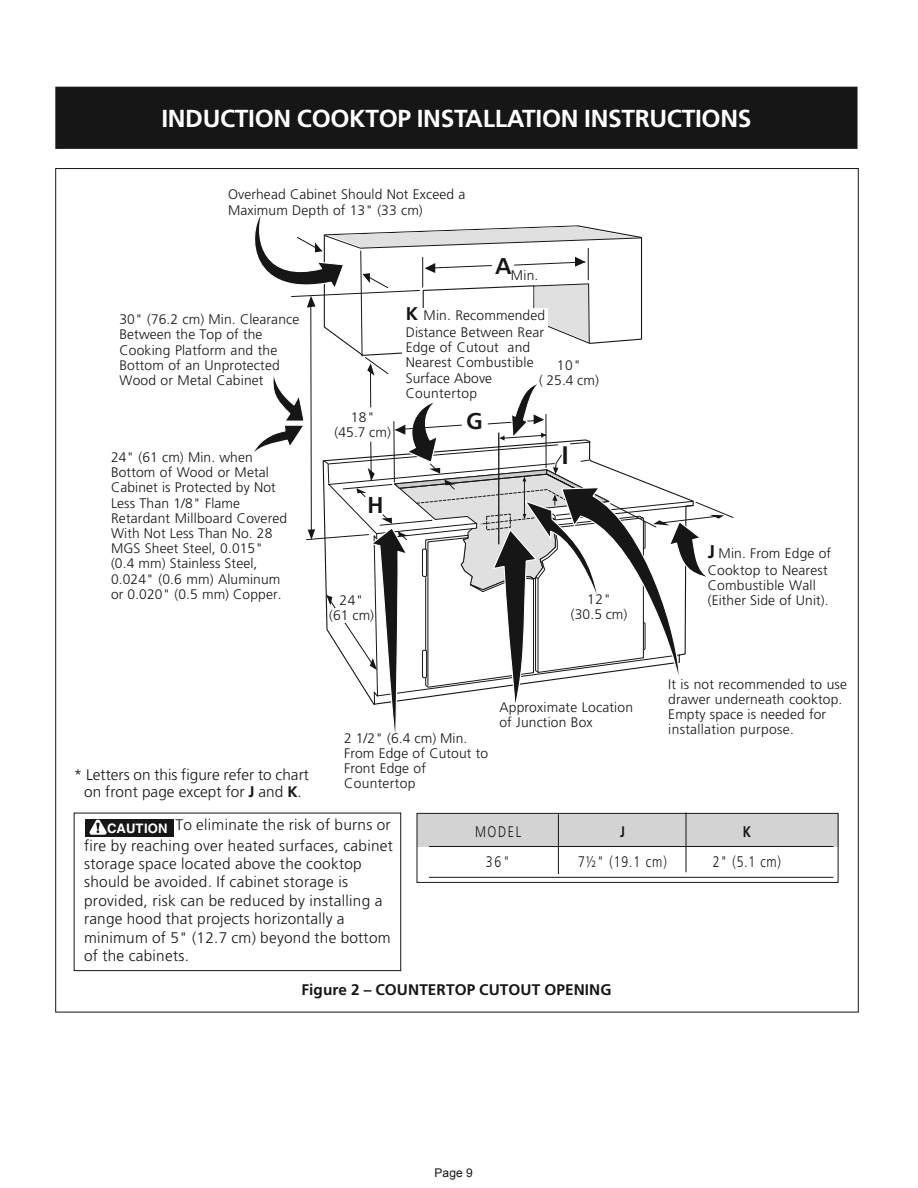
<style>
.page{position:relative;width:918px;height:1188px;background:#fff}
.page>*{position:absolute;margin:0;border:0;box-sizing:border-box;transform-origin:0 0}
.t1{font:700 25.35px "Humnst 777 BT";color:#161616}
.t2{font:700 24.6px "Frutiger";letter-spacing:-.015em;color:#fff}
.t3{font:700 22.95px "Humnst 777 BT";color:#161616}
.t4{font:300 15.3px/18.5px "Frutiger";letter-spacing:.02em;color:#161616;text-align:right}
.t5{font:300 15.3px/17px "Frutiger";color:#161616;text-align:center}
.t6{font:700 15.3px "Frutiger";letter-spacing:.005em;color:#161616}
.t7{font:300 15.3px "Frutiger";letter-spacing:.02em;color:#161616;scale:.8 1}
.t8{font:700 15.3px "Frutiger";letter-spacing:.005em;color:#161616;scale:.8 1}
.t9{font:300 13.8px/15.1px "Frutiger";letter-spacing:.01em;color:#161616}
.t10{font:12px "Arial";color:#161616}
.s1{font-weight:700;font-size:18.45px}
.s2{font-weight:700}
</style>
<div class="page">
<div style="left:56px;top:87px;width:801px;height:61px;background:#161616"></div>
<div style="left:55px;top:87px;width:803px;height:62px;border:1px solid #161616"></div>
<svg style="left:254px;top:215px;width:470px;height:521px"></svg>
<div style="left:85px;top:819px;width:89px;height:17px;background:#161616"></div>
<svg style="left:89px;top:819px;width:18px;height:16px"></svg>
<div style="left:74px;top:813px;width:327px;height:158px;border:1px solid #161616"></div>
<div style="left:417px;top:814px;width:421px;height:32px;background:#d3d3d3"></div>
<hr style="left:429px;top:846px;width:404px;height:1px;background:#161616">
<hr style="left:429px;top:877px;width:404px;height:1px;background:#161616">
<div style="left:417px;top:813px;width:421px;height:70px;border:1px solid #161616"></div>
<hr style="left:558px;top:814px;width:1px;height:60px;background:#161616">
<hr style="left:686px;top:813px;width:1px;height:59px;background:#161616">
<div style="left:402px;top:309px;width:145px;height:58px;background:#fff"></div>
<div style="left:335px;top:608px;width:23px;height:14px;background:#fff"></div>
<h2 class="t2" style="left:161px;top:109px;width:592px">INDUCTION COOKTOP INSTALLATION INSTRUCTIONS</h2>
<p class="t9" style="left:228px;top:188px;width:239px">Overhead Cabinet Should Not Exceed a<br>Maximum Depth of 13" (33 cm)</p>
<p class="t9" style="left:119px;top:313px;width:181px">30" (76.2 cm) Min. Clearance<br>Between the Top of the<br>Cooking Platform and the<br>Bottom of an Unprotected<br>Wood or Metal Cabinet</p>
<p class="t9" style="left:111px;top:451px;width:178px">24" (61 cm) Min. when<br>Bottom of Wood or Metal<br>Cabinet is Protected by Not<br>Less Than 1/8" Flame<br>Retardant Millboard Covered<br>With Not Less Than No. 28<br>MGS Sheet Steel, 0.015" (0.4 mm) Stainless Steel,<br>0.024" (0.6 mm) Aluminum or 0.020" (0.5 mm) Copper.</p>
<p class="t9" style="left:335px;top:411px;width:58px;text-align:center">18" (45.7 cm)</p>
<h3 class="t3" style="left:367px;top:492px;width:18px">H</h3>
<p class="t9" style="left:329px;top:594px;width:46px;text-align:center">24" (61 cm)</p>
<h3 class="t3" style="left:496px;top:253px;width:17px">A</h3>
<p class="t9" style="left:511px;top:269px;width:29px">Min.</p>
<p class="t9" style="left:406px;top:308px;width:141px;line-height:16.8px"><span class="s1">K</span> Min. Recommended<br>Distance Between Rear</p>
<p class="t9" style="left:406px;top:341px;width:129px">Edge of Cutout and<br>Nearest Combustible<br>Surface Above<br>Countertop</p>
<p class="t9" style="left:539px;top:359px;width:61px;text-align:center">10"<br>( 25.4 cm)</p>
<h3 class="t3" style="left:466px;top:407px;width:18px">G</h3>
<h1 class="t1" style="left:562px;top:440px;width:9px">I</h1>
<p class="t9" style="left:708px;top:545px;width:125px;line-height:17px"><span class="s1">J</span> Min. From Edge of<br>Cooktop to Nearest</p>
<p class="t9" style="left:708px;top:578px;width:110px">Combustible Wall</p>
<p class="t9" style="left:587px;top:592px;width:26px">12"</p>
<p class="t9" style="left:708px;top:594px;width:122px">(Either Side of Unit).</p>
<p class="t9" style="left:571px;top:607px;width:58px">(30.5 cm)</p>
<p class="t5" style="left:74px;top:767px;width:237px">* Letters on this figure refer to chart on front page except for <span class="s2">J</span> and <span class="s2">K</span>.</p>
<p class="t9" style="left:344px;top:731px;width:146px">2 1/2" (6.4 cm) Min.<br>From Edge of Cutout to<br>Front Edge of<br>Countertop</p>
<p class="t9" style="left:499px;top:700px;width:135px">Approximate Location of Junction Box</p>
<p class="t9" style="left:668px;top:677px;width:180px">It is not recommended to use drawer underneath cooktop.<br>Empty space is needed for installation purpose.</p>
<p class="t4" style="left:84px;top:816px;width:310px;line-height:20.2px"><sub>CAUTION</sub> To eliminate the risk of burns or fire by reaching over heated surfaces, cabinet</p>
<p class="t4" style="left:84px;top:856px;width:308px;text-align:left">storage space located above the cooktop should be avoided. If cabinet storage is provided, risk can be reduced by installing a range hood that projects horizontally a minimum of 5" (12.7 cm) beyond the bottom of the cabinets.</p>
<p class="t7" style="left:475px;top:825px;width:59px">MODEL</p>
<p class="t8" style="left:620px;top:825px;width:7px">J</p>
<p class="t8" style="left:743px;top:825px;width:12px">K</p>
<p class="t7" style="left:486px;top:856px;width:32px">36"</p>
<p class="t7" style="left:578px;top:856px;width:112px">7½" (19.1 cm)</p>
<p class="t7" style="left:713px;top:856px;width:87px">2" (5.1 cm)</p>
<p class="t6" style="left:302px;top:984px;width:312px">Figure 2 – COUNTERTOP CUTOUT OPENING</p>
<p class="t10" style="left:435px;top:1166px;width:40px">Page 9</p>
</div>
